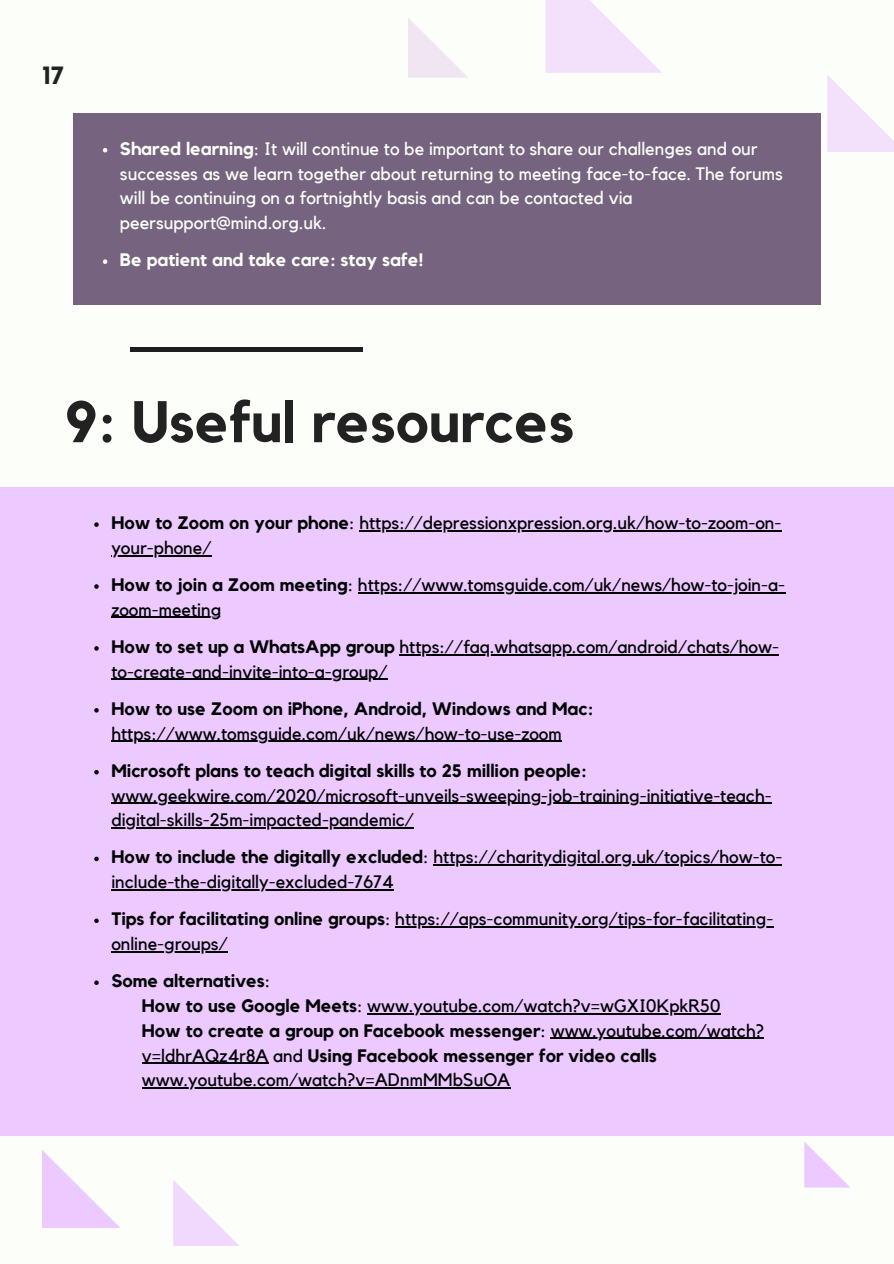
<style>
.page{position:relative;width:894px;height:1264px;background:#fff}
.page>*{position:absolute;margin:0;border:0;box-sizing:border-box;transform-origin:0 0}
.t1{font:700 57.9px "Kollektif";color:#222}
.t2{font:700 24.75px "Kollektif";color:#222}
.t3{font:18px/37.2px "Kollektif";color:#000}
.t4{font:700 18px/37.2px "Kollektif";color:#000}
.t5{font:18px/24.8px "Kollektif";color:#fcfff9}
.t6{font:700 18px "Kollektif";color:#fcfff9}
.s1{font-weight:700}
.s2{font-weight:400}
</style>
<div class="page">
<div style="left:0;top:0;width:893px;height:1263px;background:#fcfff9"></div>
<svg style="left:545px;top:0;width:117px;height:73px;fill:#f3e1fc"></svg>
<svg style="left:827px;top:75px;width:66px;height:77px"></svg>
<svg style="left:408px;top:18px;width:60px;height:60px"></svg>
<div style="left:73px;top:113px;width:747px;height:192px;background:#766380"></div>
<svg style="left:42px;top:1150px;width:77px;height:77px"></svg>
<div style="left:0;top:487px;width:893px;height:648px;background:#ecc9ff"></div>
<svg style="left:173px;top:1180px;width:66px;height:66px"></svg>
<svg style="left:804px;top:1142px;width:46px;height:45px"></svg>
<svg style="left:103px;top:148px;width:4px;height:4px"></svg>
<svg style="left:103px;top:259px;width:4px;height:5px"></svg>
<div style="left:131px;top:347px;width:232px;height:5px;background:#1e1e1e"></div>
<svg style="left:94px;top:522px;width:5px;height:5px"></svg>
<hr style="left:359px;top:530px;width:422px;height:1px;background:#000">
<hr style="left:111px;top:555px;width:100px;height:1px;background:#000">
<svg style="left:94px;top:584px;width:5px;height:4px"></svg>
<hr style="left:358px;top:592px;width:426px;height:1px;background:#000">
<hr style="left:111px;top:617px;width:110px;height:1px;background:#000">
<svg style="left:94px;top:646px;width:5px;height:4px"></svg>
<hr style="left:399px;top:654px;width:379px;height:1px;background:#000">
<hr style="left:111px;top:678px;width:276px;height:2px;background:#000">
<svg style="left:94px;top:708px;width:5px;height:4px"></svg>
<hr style="left:111px;top:740px;width:450px;height:1px;background:#000">
<svg style="left:94px;top:770px;width:5px;height:4px"></svg>
<hr style="left:111px;top:802px;width:660px;height:1px;background:#000">
<hr style="left:111px;top:827px;width:303px;height:1px;background:#000">
<svg style="left:94px;top:856px;width:5px;height:5px"></svg>
<hr style="left:433px;top:864px;width:349px;height:1px;background:#000">
<hr style="left:111px;top:889px;width:282px;height:1px;background:#000">
<svg style="left:94px;top:918px;width:5px;height:5px"></svg>
<hr style="left:395px;top:926px;width:378px;height:1px;background:#000">
<hr style="left:111px;top:951px;width:117px;height:1px;background:#000">
<svg style="left:94px;top:980px;width:5px;height:4px"></svg>
<hr style="left:367px;top:1013px;width:353px;height:1px;background:#000">
<hr style="left:550px;top:1037px;width:214px;height:1px;background:#000">
<hr style="left:142px;top:1062px;width:126px;height:1px;background:#000">
<hr style="left:142px;top:1087px;width:368px;height:1px;background:#000">
<p class="t2" style="left:42px;top:64px;width:24px">17</p>
<p class="t5" style="left:120px;top:137px;width:664px"><span class="s1">Shared learning</span>: It will continue to be important to share our challenges and our successes as we learn together about returning to meeting face-to-face. The forums will be continuing on a fortnightly basis and can be contacted via peersupport@mind.org.uk.</p>
<p class="t6" style="left:120px;top:251px;width:305px">Be patient and take care: stay safe!</p>
<h1 class="t1" style="left:65px;top:395px;width:510px">9: Useful resources</h1>
<p class="t3" style="left:111px;top:505px;width:671px"><span class="s1">How to Zoom on your phone</span>: https://depressionxpression.org.uk/how-to-zoom-on-</p>
<p class="t3" style="left:111px;top:529px;width:675px">your-phone/<br><span class="s1">How to join a Zoom meeting</span>: https://www.tomsguide.com/uk/news/how-to-join-a-</p>
<p class="t3" style="left:111px;top:591px;width:669px">zoom-meeting<br><span class="s1">How to set up a WhatsApp group</span> https://faq.whatsapp.com/android/chats/how-</p>
<p class="t4" style="left:111px;top:653px;width:483px"><span class="s2">to-create-and-invite-into-a-group/<br></span>How to use Zoom on iPhone, Android, Windows and Mac:</p>
<p class="t4" style="left:111px;top:715px;width:477px"><span class="s2">https://www.tomsguide.com/uk/news/how-to-use-zoom<br></span>Microsoft plans to teach digital skills to 25 million people:</p>
<p class="t3" style="left:111px;top:777px;width:661px">www.geekwire.com/2020/microsoft-unveils-sweeping-job-training-initiative-teach-</p>
<p class="t3" style="left:111px;top:802px;width:672px">digital-skills-25m-impacted-pandemic/<br><span class="s1">How to include the digitally excluded</span>: https://charitydigital.org.uk/topics/how-to-</p>
<p class="t3" style="left:111px;top:864px;width:663px">include-the-digitally-excluded-7674<br><span class="s1">Tips for facilitating online groups</span>: https://aps-community.org/tips-for-facilitating-</p>
<p class="t4" style="left:111px;top:925px;width:160px"><span class="s2">online-groups/<br></span>Some alternatives<span class="s2">:</span></p>
<p class="t3" style="left:142px;top:987px;width:579px"><span class="s1">How to use Google Meets</span>: www.youtube.com/watch?v=wGXI0KpkR50</p>
<p class="t4" style="left:142px;top:1012px;width:623px">How to create a group on Facebook messenger<span class="s2">: www.youtube.com/watch?</span></p>
<p class="t4" style="left:142px;top:1037px;width:516px"><span class="s2">v=ldhrAQz4r8A and</span> Using Facebook messenger for video calls</p>
<p class="t3" style="left:142px;top:1062px;width:370px">www.youtube.com/watch?v=ADnmMMbSuOA</p>
</div>
